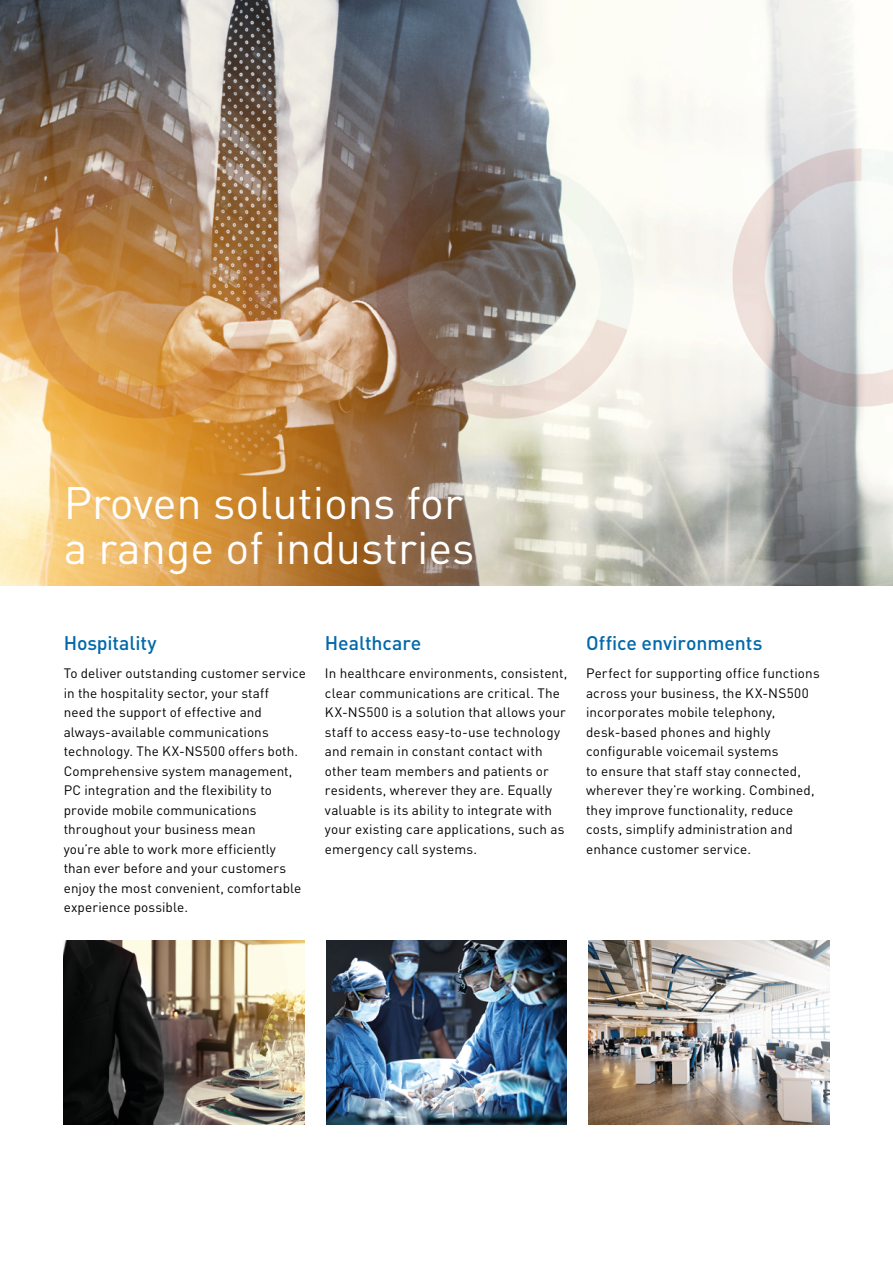
<style>
.page{position:relative;width:893px;height:1263px;background:#fff}
.page>*{position:absolute;margin:0;border:0;box-sizing:border-box;transform-origin:0 0}
.t1{font:45px/45px "DIN Pro";color:#fff}
.t2{font:500 19.5px "DIN Pro";letter-spacing:-.005em;color:#0069aa}
.t3{font:13.5px/19.5px "DIN Pro";letter-spacing:.01em;color:#000}
</style>
<div class="page">
<img style="left:0;top:0;width:893px;height:585px">
<img style="left:64px;top:941px;width:241px;height:184px">
<img style="left:326px;top:941px;width:241px;height:184px">
<img style="left:588px;top:941px;width:241px;height:184px">
<p class="t1" style="left:64px;top:476px;width:412px">Proven solutions for a range of industries</p>
<p class="t2" style="left:64px;top:627px;width:94px">Hospitality</p>
<p class="t3" style="left:64px;top:662px;width:244px">To deliver outstanding customer service in the hospitality sector, your staff<br>need the support of effective and always-available communications technology. The KX-NS500 offers both.<br>Comprehensive system management, PC integration and the flexibility to provide mobile communications throughout your business mean</p>
<p class="t3" style="left:64px;top:837px;width:239px">you’re able to work more efficiently than ever before and your customers enjoy the most convenient, comfortable experience possible.</p>
<p class="t2" style="left:325px;top:627px;width:98px">Healthcare</p>
<p class="t3" style="left:325px;top:662px;width:244px">In healthcare environments, consistent, clear communications are critical. The KX-NS500 is a solution that allows your staff to access easy-to-use technology and remain in constant contact with other team members and patients or residents, wherever they are. Equally valuable is its ability to integrate with your existing care applications, such as emergency call systems.</p>
<p class="t2" style="left:586px;top:627px;width:178px">Office environments</p>
<p class="t3" style="left:586px;top:662px;width:235px">Perfect for supporting office functions across your business, the KX-NS500 incorporates mobile telephony, desk-based phones and highly configurable voicemail systems<br>to ensure that staff stay connected, wherever they’re working. Combined, they improve functionality, reduce costs, simplify administration and enhance customer service.</p>
</div>
